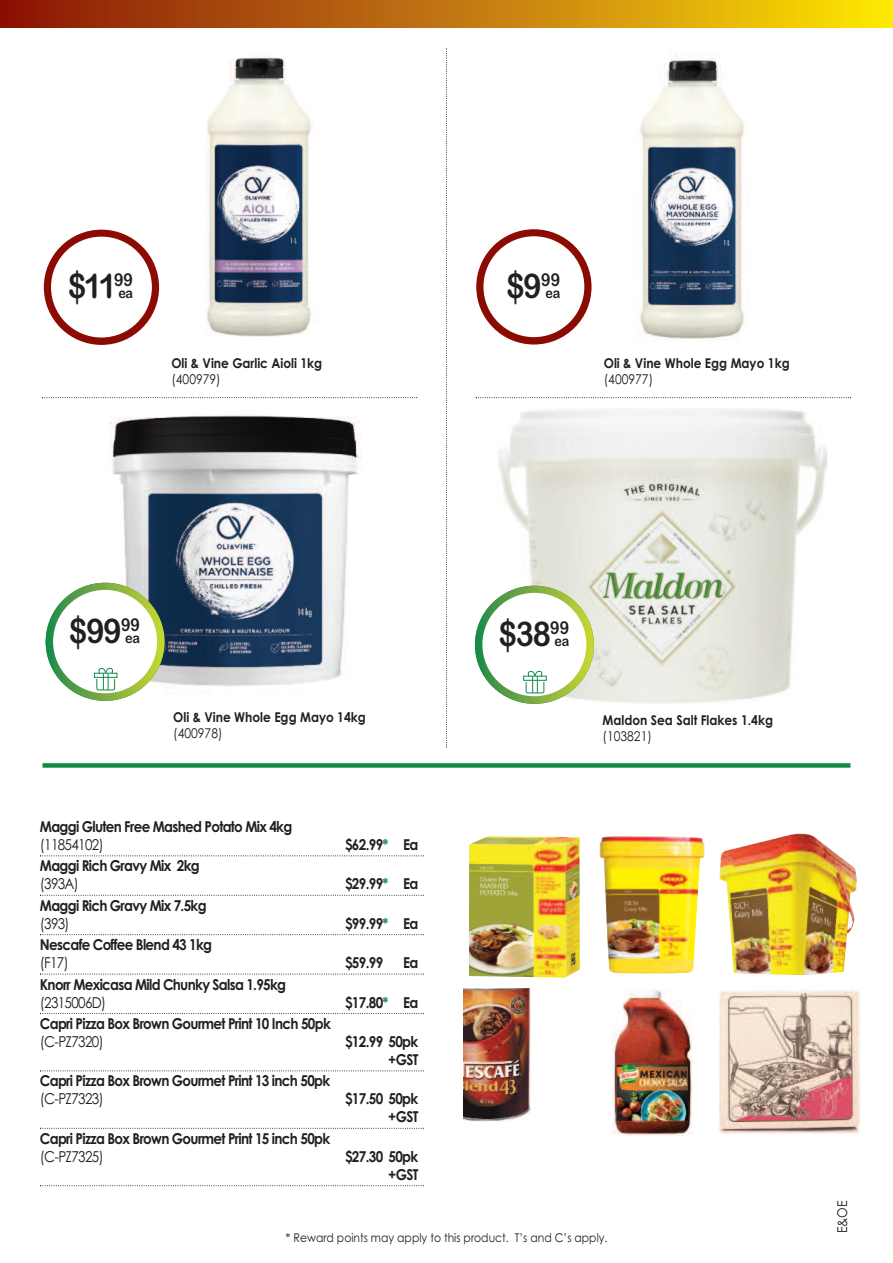
<style>
.page{position:relative;width:893px;height:1263px;background:#fff}
.page>*{position:absolute;margin:0;border:0;box-sizing:border-box;transform-origin:0 0}
.t1{font:34.05px "Arial Rounded MT Bold";color:#231f20;scale:.9 1}
.t2{font:700 15px/18px "Century Gothic";letter-spacing:-.05em;color:#231f20;text-align:right;scale:.9 1}
.t3{font:15px "Century Gothic";letter-spacing:-.05em;color:#231f20;scale:.9 1}
.t4{font:14.1px "Arial Rounded MT Bold";letter-spacing:-.025em;color:#231f20;scale:.9 1}
.t5{font:700 13.5px "Century Gothic";color:#231f20;scale:.9 1}
.t6{font:13.5px "Century Gothic";color:#231f20;scale:.9 1}
.t7{font:12px "Century Gothic";color:#231f20}
.s1{color:#0f8b49}
</style>
<div class="page">
<div style="left:43px;top:763px;width:807px;height:5px;background:#0f8b49"></div>
<svg style="left:40px;top:855px;width:384px;height:1px"></svg>
<svg style="left:40px;top:895px;width:384px;height:1px"></svg>
<svg style="left:40px;top:934px;width:384px;height:1px"></svg>
<svg style="left:40px;top:973px;width:384px;height:2px"></svg>
<svg style="left:40px;top:1013px;width:384px;height:1px"></svg>
<svg style="left:40px;top:1070px;width:384px;height:1px"></svg>
<svg style="left:40px;top:1128px;width:384px;height:1px"></svg>
<svg style="left:40px;top:1185px;width:384px;height:1px"></svg>
<div style="left:0;top:0;width:893px;height:28px;background:linear-gradient(to right,#89100d,#fde10a)"></div>
<svg style="left:446px;top:48px;width:1px;height:699px"></svg>
<svg style="left:42px;top:397px;width:375px;height:1px"></svg>
<img style="left:497px;top:408px;width:330px;height:296px">
<svg style="left:475px;top:586px;width:119px;height:118px;background:#7bb145"></svg>
<div style="left:482px;top:593px;width:104px;height:103px;background:#fff;border-radius:50%"></div>
<div style="left:523px;top:676px;width:24px;height:5px;border:1px solid #0f8b49"></div>
<svg style="left:525px;top:671px;width:20px;height:22px"></svg>
<svg style="left:476px;top:397px;width:375px;height:1px"></svg>
<img style="left:97px;top:415px;width:265px;height:286px">
<svg style="left:46px;top:583px;width:119px;height:118px;background:#7ab044"></svg>
<div style="left:53px;top:590px;width:104px;height:103px;background:#fff;border-radius:50%"></div>
<div style="left:94px;top:673px;width:23px;height:5px;border:1px solid #0f8b49"></div>
<svg style="left:96px;top:668px;width:19px;height:22px"></svg>
<img style="left:635px;top:53px;width:110px;height:286px">
<div style="left:476px;top:229px;width:115px;height:115px;background:#8b0a02;border-radius:50%"></div>
<div style="left:483px;top:236px;width:101px;height:101px;background:#fff;border-radius:50%"></div>
<img style="left:206px;top:57px;width:107px;height:280px">
<div style="left:44px;top:230px;width:115px;height:115px;background:#8b0a02;border-radius:50%"></div>
<div style="left:51px;top:237px;width:101px;height:100px;background:#fff;border-radius:50%"></div>
<img style="left:469px;top:836px;width:111px;height:141px">
<img style="left:599px;top:836px;width:105px;height:137px">
<img style="left:719px;top:833px;width:138px;height:142px">
<img style="left:464px;top:988px;width:66px;height:133px">
<img style="left:612px;top:988px;width:80px;height:147px">
<img style="left:719px;top:989px;width:142px;height:145px">
<h1 class="t1" style="left:68px;top:266px;width:74px">$11<sup>99</sup></h1>
<p class="t4" style="left:118px;top:285px;width:18px">ea</p>
<p class="t5" style="left:171px;top:355px;width:169px">Oli &amp; Vine Garlic Aioli 1kg</p>
<p class="t6" style="left:171px;top:372px;width:56px">(400979)</p>
<h1 class="t1" style="left:506px;top:266px;width:61px">$9<sup>99</sup></h1>
<p class="t4" style="left:545px;top:285px;width:18px">ea</p>
<p class="t5" style="left:604px;top:355px;width:208px">Oli &amp; Vine Whole Egg Mayo 1kg</p>
<p class="t6" style="left:604px;top:371px;width:56px">(400977)</p>
<h1 class="t1" style="left:69px;top:611px;width:80px">$99<sup>99</sup></h1>
<p class="t4" style="left:125px;top:630px;width:18px">ea</p>
<h1 class="t1" style="left:499px;top:614px;width:80px">$38<sup>99</sup></h1>
<p class="t4" style="left:555px;top:633px;width:18px">ea</p>
<p class="t5" style="left:173px;top:710px;width:216px">Oli &amp; Vine Whole Egg Mayo 14kg</p>
<p class="t6" style="left:173px;top:726px;width:56px">(400978)</p>
<p class="t5" style="left:602px;top:713px;width:191px">Maldon Sea Salt Flakes 1.4kg</p>
<p class="t6" style="left:602px;top:729px;width:56px">(103821)</p>
<p class="t2" style="left:40px;top:818px;width:282px">Maggi Gluten Free Mashed Potato Mix 4kg</p>
<p class="t3" style="left:40px;top:836px;width:72px">(11854102)</p>
<p class="t2" style="left:345px;top:836px;width:83px">$62.99<span class="s1">*</span> Ea</p>
<p class="t2" style="left:40px;top:857px;width:179px">Maggi Rich Gravy Mix 2kg</p>
<p class="t3" style="left:40px;top:875px;width:45px">(393A)</p>
<p class="t2" style="left:345px;top:875px;width:83px">$29.99<span class="s1">*</span> Ea</p>
<p class="t2" style="left:40px;top:897px;width:187px">Maggi Rich Gravy Mix 7.5kg</p>
<p class="t3" style="left:40px;top:915px;width:35px">(393)</p>
<p class="t2" style="left:345px;top:915px;width:83px">$99.99<span class="s1">*</span> Ea</p>
<p class="t2" style="left:40px;top:936px;width:193px">Nescafe Coffee Blend 43 1kg</p>
<p class="t3" style="left:40px;top:954px;width:33px">(F17)</p>
<p class="t2" style="left:345px;top:954px;width:44px">$59.99</p>
<p class="t2" style="left:403px;top:954px;width:18px">Ea</p>
<p class="t2" style="left:40px;top:975px;width:275px">Knorr Mexicasa Mild Chunky Salsa 1.95kg</p>
<p class="t3" style="left:40px;top:994px;width:75px">(2315006D)</p>
<p class="t2" style="left:345px;top:993px;width:83px">$17.80<span class="s1">*</span> Ea</p>
<p class="t2" style="left:40px;top:1015px;width:325px">Capri Pizza Box Brown Gourmet Print 10 Inch 50pk</p>
<p class="t3" style="left:40px;top:1033px;width:72px">(C-PZ7320)</p>
<p class="t2" style="left:345px;top:1033px;width:83px">$12.99 50pk +GST</p>
<p class="t2" style="left:40px;top:1072px;width:324px">Capri Pizza Box Brown Gourmet Print 13 inch 50pk</p>
<p class="t3" style="left:40px;top:1090px;width:72px">(C-PZ7323)</p>
<p class="t2" style="left:345px;top:1090px;width:83px">$17.50 50pk +GST</p>
<p class="t2" style="left:40px;top:1130px;width:324px">Capri Pizza Box Brown Gourmet Print 15 inch 50pk</p>
<p class="t3" style="left:40px;top:1148px;width:72px">(C-PZ7325)</p>
<p class="t2" style="left:345px;top:1148px;width:83px">$27.30 50pk +GST</p>
<p class="t7" style="left:285px;top:1231px;width:324px">* Reward points may apply to this product. T’s and C’s apply.</p>
<p class="t6" style="left:834px;top:1233px;width:38px;rotate:-90deg">E&amp;OE</p>
</div>
